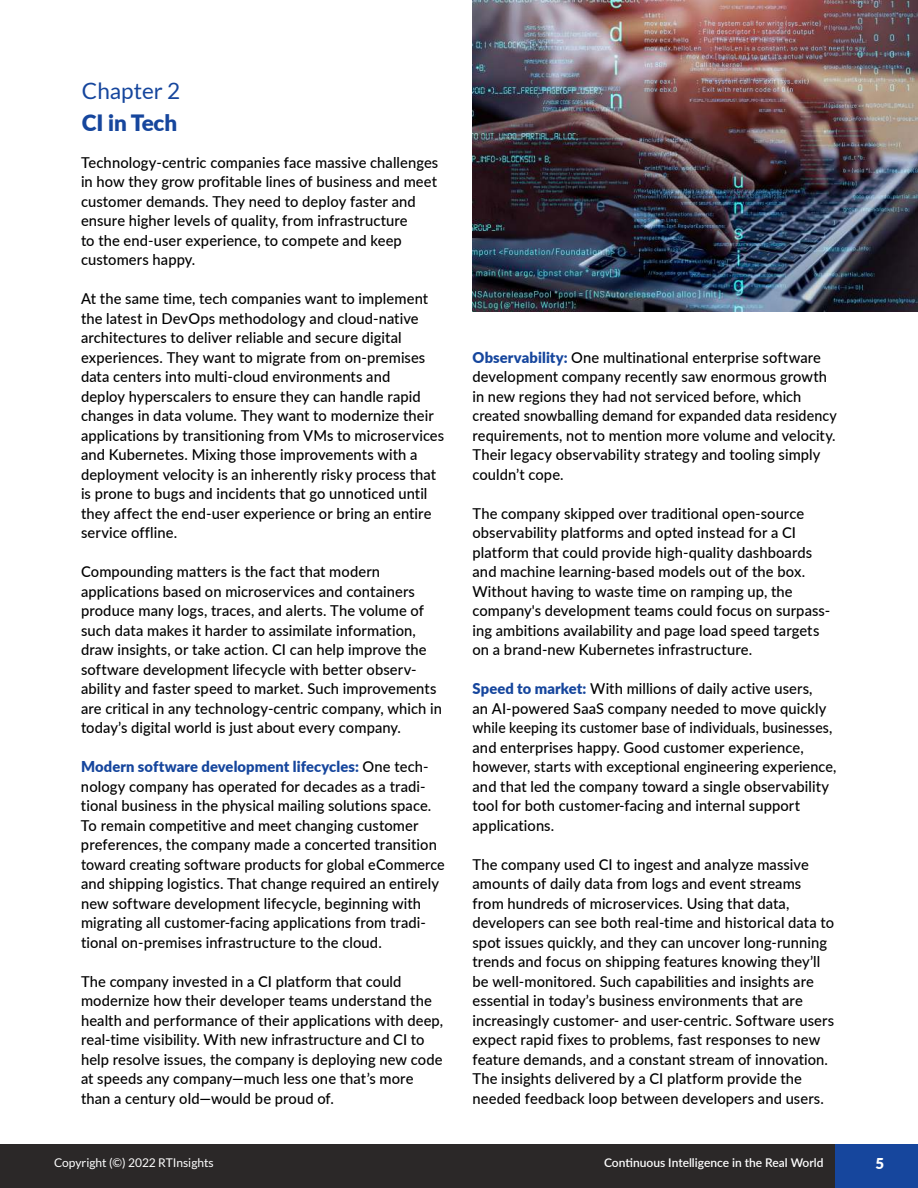
<style>
.page{position:relative;width:918px;height:1188px;background:#fff}
.page>*{position:absolute;margin:0;border:0;box-sizing:border-box;transform-origin:0 0}
.t1{font:22.5px "Lato";color:#16469d}
.t2{font:900 22.5px "Lato";letter-spacing:-.01em;color:#16469d}
.t3{font:500 15px/19.5px "Lato";letter-spacing:.005em;color:#000}
.t4{font:900 15px "Lato";color:#fff}
.t5{font:600 12px "Lato";color:#fff}
.t6{font:12px "Lato";color:#fff}
.s1{font-weight:900;color:#16469d}
</style>
<div class="page">
<div style="left:0;top:1144px;width:918px;height:44px;background:#2b2828"></div>
<div style="left:835px;top:1144px;width:83px;height:44px;background:#16469d"></div>
<img style="left:472px;top:0;width:446px;height:311px">
<h1 class="t1" style="left:82px;top:82px;width:100px">Chapter 2</h1>
<h1 class="t2" style="left:82px;top:113px;width:97px">CI in Tech</h1>
<p class="t3" style="left:81px;top:153px;width:359px">Technology-centric companies face massive challenges in how they grow profitable lines of business and meet customer demands. They need to deploy faster and ensure higher levels of quality, from infrastructure<br>to the end-user experience, to compete and keep customers happy.</p>
<p class="t3" style="left:81px;top:290px;width:365px">At the same time, tech companies want to implement the latest in DevOps methodology and cloud-native architectures to deliver reliable and secure digital experiences. They want to migrate from on-premises data centers into multi-cloud environments and<br>deploy hyperscalers to ensure they can handle rapid changes in data volume. They want to modernize their applications by transitioning from VMs to microservices and Kubernetes. Mixing those improvements with a deployment velocity is an inherently risky process that is prone to bugs and incidents that go unnoticed until they affect the end-user experience or bring an entire service offline.</p>
<p class="t3" style="left:81px;top:563px;width:362px">Compounding matters is the fact that modern applications based on microservices and containers produce many logs, traces, and alerts. The volume of such data makes it harder to assimilate information, draw insights, or take action. CI can help improve the software development lifecycle with better observ&shy;ability and faster speed to market. Such improvements are critical in any technology-centric company, which in today’s digital world is just about every company.</p>
<p class="t3" style="left:81px;top:758px;width:365px"><span class="s1">Modern software development lifecycles:</span> One tech&shy;nology company has operated for decades as a tradi&shy;tional business in the physical mailing solutions space.<br>To remain competitive and meet changing customer preferences, the company made a concerted transition toward creating software products for global eCommerce and shipping logistics. That change required an entirely new software development lifecycle, beginning with migrating all customer-facing applications from tradi&shy;tional on-premises infrastructure to the cloud.</p>
<p class="t3" style="left:81px;top:972px;width:364px">The company invested in a CI platform that could modernize how their developer teams understand the health and performance of their applications with deep, real-time visibility. With new infrastructure and CI to help resolve issues, the company is deploying new code at speeds any company—much less one that’s more than a century old—would be proud of.</p>
<p class="t3" style="left:472px;top:349px;width:366px"><span class="s1">Observability:</span> One multinational enterprise software development company recently saw enormous growth in new regions they had not serviced before, which created snowballing demand for expanded data residency requirements, not to mention more volume and velocity.<br>Their legacy observability strategy and tooling simply couldn’t cope.</p>
<p class="t3" style="left:472px;top:505px;width:359px">The company skipped over traditional open-source observability platforms and opted instead for a CI platform that could provide high-quality dashboards and machine learning-based models out of the box.<br>Without having to waste time on ramping up, the company's development teams could focus on surpass&shy;ing ambitions availability and page load speed targets on a brand-new Kubernetes infrastructure.</p>
<p class="t3" style="left:472px;top:680px;width:365px"><span class="s1">Speed to market:</span> With millions of daily active users,<br>an AI-powered SaaS company needed to move quickly while keeping its customer base of individuals, businesses, and enterprises happy. Good customer experience, however, starts with exceptional engineering experience, and that led the company toward a single observability tool for both customer-facing and internal support applications.</p>
<p class="t3" style="left:472px;top:856px;width:363px">The company used CI to ingest and analyze massive amounts of daily data from logs and event streams from hundreds of microservices. Using that data, developers can see both real-time and historical data to spot issues quickly, and they can uncover long-running trends and focus on shipping features knowing they’ll be well-monitored. Such capabilities and insights are essential in today’s business environments that are increasingly customer- and user-centric. Software users expect rapid fixes to problems, fast responses to new feature demands, and a constant stream of innovation.<br>The insights delivered by a CI platform provide the needed feedback loop between developers and users.</p>
<p class="t6" style="left:54px;top:1157px;width:161px">Copyright (©) 2022 RTInsights</p>
<p class="t5" style="left:604px;top:1153px;width:221px">Continuous Intelligence in the Real World</p>
<p class="t4" style="left:875px;top:1157px;width:10px">5</p>
</div>
